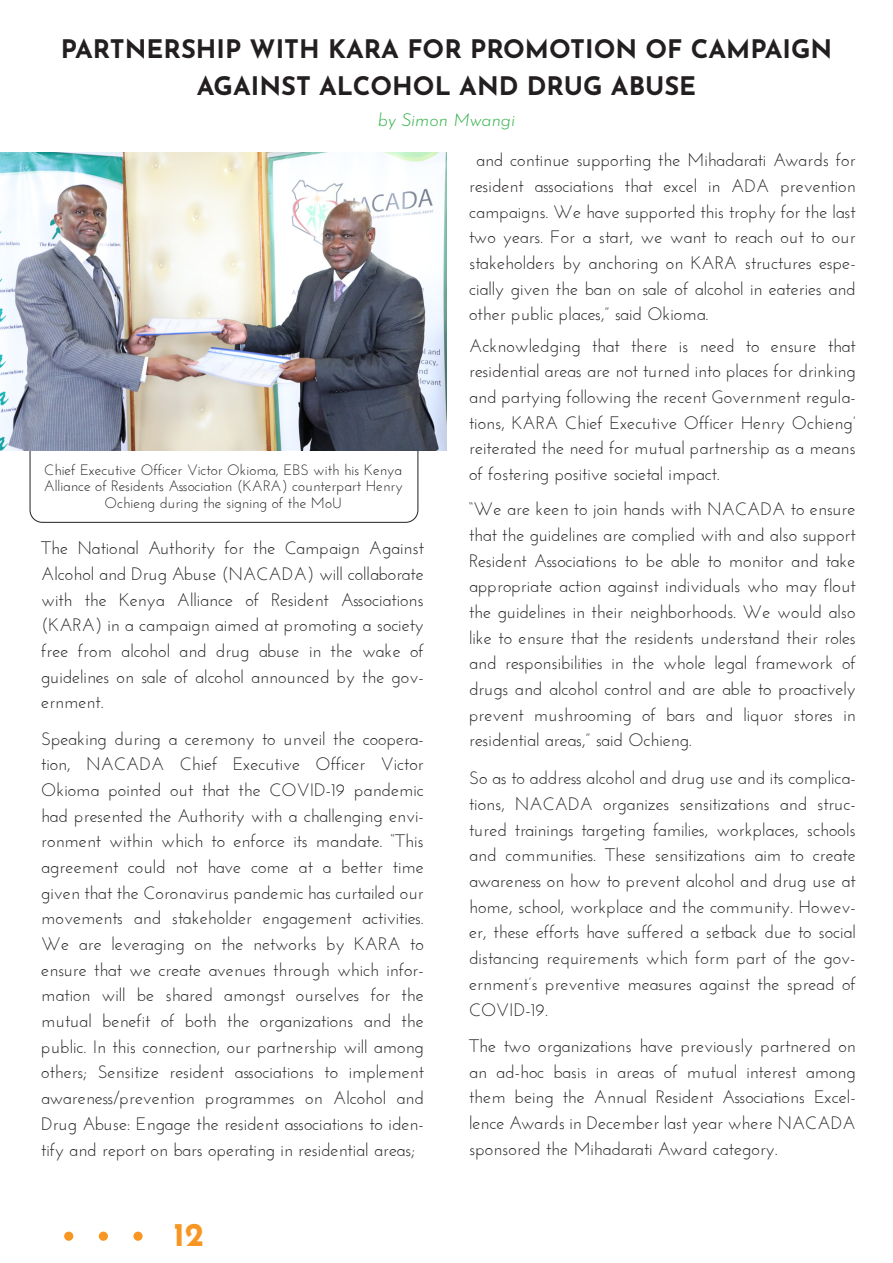
<style>
.page{position:relative;width:893px;height:1263px;background:#fff}
.page>*{position:absolute;margin:0;border:0;box-sizing:border-box;transform-origin:0 0}
.t1{font:700 33px "Josefin Sans";color:#f79623}
.t2{font:700 25.5px/37.5px "Josefin Sans";color:#231f20;text-align:center}
.t3{font:18px/25.7px "Josefin Sans";color:#231f20;text-align:justify}
.t4{font:italic 100 18px "Josefin Sans";color:#34b34b}
.t5{font:15px/16.5px "Josefin Sans";color:#231f20;text-align:center}
</style>
<div class="page">
<div style="left:64px;top:1231px;width:9px;height:10px;background:#f79623;border-radius:50%"></div>
<div style="left:99px;top:1231px;width:9px;height:10px;background:#f79623;border-radius:50%"></div>
<svg style="left:133px;top:1231px;width:10px;height:10px"></svg>
<svg style="left:29px;top:450px;width:390px;height:73px"></svg>
<img style="left:0;top:153px;width:446px;height:297px">
<h2 class="t2" style="left:61px;top:28px;width:773px">PARTNERSHIP WITH KARA FOR PROMOTION OF CAMPAIGN<br>AGAINST ALCOHOL AND DRUG ABUSE</h2>
<p class="t4" style="left:378px;top:104px;width:139px">by Simon Mwangi</p>
<p class="t5" style="left:44px;top:461px;width:361px">Chief Executive Officer Victor Okioma, EBS with his Kenya<br>Alliance of Residents Association (KARA) counterpart Henry<br>Ochieng during the signing of the MoU</p>
<p class="t3" style="left:41px;top:535px;width:384px">The National Authority for the Campaign Against Alcohol and Drug Abuse (NACADA) will collaborate with the Kenya Alliance of Resident Associations (KARA) in a campaign aimed at promoting a society free from alcohol and drug abuse in the wake of guidelines on sale of alcohol announced by the gov&shy;ernment.</p>
<p class="t3" style="left:41px;top:725px;width:384px">Speaking during a ceremony to unveil the coopera&shy;tion, NACADA Chief Executive Officer Victor Okioma pointed out that the COVID-19 pandemic had presented the Authority with a challenging envi&shy;ronment within which to enforce its mandate. “This agreement could not have come at a better time given that the Coronavirus pandemic has curtailed our movements and stakeholder engagement activities.<br>We are leveraging on the networks by KARA to ensure that we create avenues through which infor&shy;mation will be shared amongst ourselves for the mutual benefit of both the organizations and the public. In this connection, our partnership will among others; Sensitize resident associations to implement awareness/prevention programmes on Alcohol and Drug Abuse: Engage the resident associations to iden&shy;tify and report on bars operating in residential areas;</p>
<h1 class="t1" style="left:173px;top:1209px;width:32px">12</h1>
<p class="t3" style="left:469px;top:147px;width:388px;text-indent:7px">and continue supporting the Mihadarati Awards for resident associations that excel in ADA prevention campaigns. We have supported this trophy for the last two years. For a start, we want to reach out to our stakeholders by anchoring on KARA structures espe&shy;cially given the ban on sale of alcohol in eateries and other public places,” said Okioma.</p>
<p class="t3" style="left:469px;top:332px;width:388px">Acknowledging that there is need to ensure that residential areas are not turned into places for drinking and partying following the recent Government regula&shy;tions, KARA Chief Executive Officer Henry Ochieng’ reiterated the need for mutual partnership as a means of fostering positive societal impact.</p>
<p class="t3" style="left:469px;top:496px;width:388px">“We are keen to join hands with NACADA to ensure that the guidelines are complied with and also support Resident Associations to be able to monitor and take appropriate action against individuals who may flout the guidelines in their neighborhoods. We would also like to ensure that the residents understand their roles and responsibilities in the whole legal framework of drugs and alcohol control and are able to proactively prevent mushrooming of bars and liquor stores in residential areas,” said Ochieng.</p>
<p class="t3" style="left:469px;top:765px;width:388px">So as to address alcohol and drug use and its complica&shy;tions, NACADA organizes sensitizations and struc&shy;tured trainings targeting families, workplaces, schools and communities. These sensitizations aim to create awareness on how to prevent alcohol and drug use at home, school, workplace and the community. Howev&shy;er, these efforts have suffered a setback due to social distancing requirements which form part of the gov&shy;ernment’s preventive measures against the spread of COVID-19.</p>
<p class="t3" style="left:469px;top:1033px;width:388px">The two organizations have previously partnered on an ad-hoc basis in areas of mutual interest among them being the Annual Resident Associations Excel&shy;lence Awards in December last year where NACADA sponsored the Mihadarati Award category.</p>
</div>
